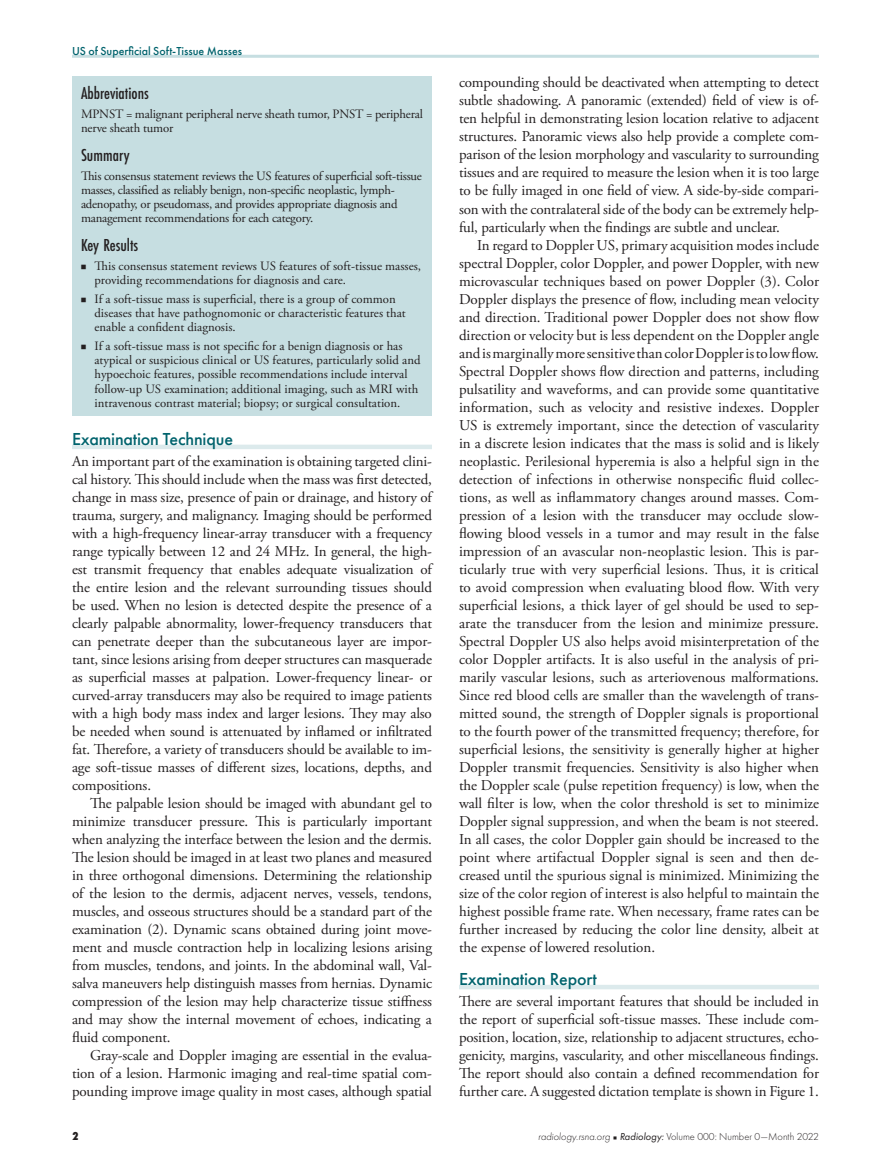
<style>
.page{position:relative;width:891px;height:1175px;background:#fff}
.page>*{position:absolute;margin:0;border:0;box-sizing:border-box;transform-origin:0 0}
.t1{font:500 18px "Futura PT";letter-spacing:-.01em;color:#00636d}
.t2{font:500 18px "Futura PT Cond";color:#231f20}
.t3{font:15px/18px "Adobe Garamond Pro";letter-spacing:-.01em;color:#231f20;text-align:justify}
.t4{font:12.75px/14.2px "Adobe Garamond Pro";color:#231f20}
.t5{font:12.75px/14.2px "Adobe Garamond Pro";letter-spacing:-.02em;color:#231f20}
.t6{font:500 12px "Futura PT";color:#00636d}
.t7{font:800 12px "Futura PT Cond";color:#231f20}
.t8{font:300 10.5px "Futura PT";color:#231f20}
.s1{font-family:"Universal Newswith Comm Pi";font-size:9px}
.s2{font-style:italic}
.s3{font-family:"Universal Newswith Comm Pi";font-weight:400;font-size:6px}
.s4{font-weight:400;font-style:italic}
</style>
<div class="page">
<hr style="left:72px;top:55px;width:747px;height:3px;background:#c6dee1">
<div style="left:459px;top:984px;width:360px;height:5px;background:#dceaec"></div>
<div style="left:72px;top:444px;width:360px;height:5px;background:#dceaec"></div>
<div style="left:72px;top:76px;width:360px;height:340px;background:#c6dee1"></div>
<p class="t6" style="left:72px;top:44px;width:172px">US of Superficial Soft-Tissue Masses</p>
<p class="t2" style="left:81px;top:83px;width:69px">Abbreviations</p>
<p class="t4" style="left:81px;top:107px;width:344px">MPNST = malignant peripheral nerve sheath tumor, PNST = peripheral nerve sheath tumor</p>
<p class="t2" style="left:81px;top:144px;width:50px">Summary</p>
<p class="t5" style="left:81px;top:169px;width:342px">This consensus statement reviews the US features of superficial soft-tissue masses, classified as reliably benign, non-specific neoplastic, lymph&shy;adenopathy, or pseudomass, and provides appropriate diagnosis and management recommendations for each category.</p>
<p class="t2" style="left:81px;top:234px;width:59px">Key Results</p>
<p class="t4" style="left:94px;top:259px;width:328px;text-indent:-14px"><span class="s1">N</span> This consensus statement reviews US features of soft-tissue masses, providing recommendations for diagnosis and care.</p>
<p class="t4" style="left:94px;top:292px;width:313px;text-indent:-14px"><span class="s1">N</span> If a soft-tissue mass is superficial, there is a group of common diseases that have pathognomonic or characteristic features that enable a confident diagnosis.</p>
<p class="t4" style="left:94px;top:339px;width:328px;text-indent:-14px"><span class="s1">N</span> If a soft-tissue mass is not specific for a benign diagnosis or has atypical or suspicious clinical or US features, particularly solid and hypoechoic features, possible recommendations include interval follow-up US examination; additional imaging, such as MRI with intravenous contrast material; biopsy; or surgical consultation.</p>
<p class="t1" style="left:72px;top:428px;width:163px">Examination Technique</p>
<p class="t3" style="left:72px;top:452px;width:362px">An important part of the examination is obtaining targeted clini&shy;cal history. This should include when the mass was first detected, change in mass size, presence of pain or drainage, and history of trauma, surgery, and malignancy. Imaging should be performed with a high-frequency linear-array transducer with a frequency range typically between 12 and 24 MHz. In general, the high&shy;est transmit frequency that enables adequate visualization of the entire lesion and the relevant surrounding tissues should be used. When no lesion is detected despite the presence of a clearly palpable abnormality, lower-frequency transducers that can penetrate deeper than the subcutaneous layer are impor&shy;tant, since lesions arising from deeper structures can masquerade as superficial masses at palpation. Lower-frequency linear- or curved-array transducers may also be required to image patients with a high body mass index and larger lesions. They may also be needed when sound is attenuated by inflamed or infiltrated fat. Therefore, a variety of transducers should be available to im&shy;age soft-tissue masses of different sizes, locations, depths, and compositions.</p>
<p class="t3" style="left:72px;top:794px;width:362px;text-indent:18px">The palpable lesion should be imaged with abundant gel to minimize transducer pressure. This is particularly important when analyzing the interface between the lesion and the dermis.<br>The lesion should be imaged in at least two planes and measured in three orthogonal dimensions. Determining the relationship of the lesion to the dermis, adjacent nerves, vessels, tendons, muscles, and osseous structures should be a standard part of the examination (2). Dynamic scans obtained during joint move&shy;ment and muscle contraction help in localizing lesions arising from muscles, tendons, and joints. In the abdominal wall, Val&shy;salva maneuvers help distinguish masses from hernias. Dynamic compression of the lesion may help characterize tissue stiffness and may show the internal movement of echoes, indicating a fluid component.</p>
<p class="t3" style="left:72px;top:1046px;width:362px;text-indent:18px">Gray-scale and Doppler imaging are essential in the evalua&shy;tion of a lesion. Harmonic imaging and real-time spatial com&shy;pounding improve image quality in most cases, although spatial</p>
<p class="t3" style="left:459px;top:74px;width:362px">compounding should be deactivated when attempting to detect subtle shadowing. A panoramic (extended) field of view is of&shy;ten helpful in demonstrating lesion location relative to adjacent structures. Panoramic views also help provide a complete com&shy;parison of the lesion morphology and vascularity to surrounding tissues and are required to measure the lesion when it is too large to be fully imaged in one field of view. A side-by-side compari&shy;son with the contralateral side of the body can be extremely help&shy;ful, particularly when the findings are subtle and unclear.</p>
<p class="t3" style="left:459px;top:236px;width:362px;text-indent:18px">In regard to Doppler US, primary acquisition modes include spectral Doppler, color Doppler, and power Doppler, with new microvascular techniques based on power Doppler (3). Color Doppler displays the presence of flow, including mean velocity and direction. Traditional power Doppler does not show flow direction or velocity but is less dependent on the Doppler angle and is marginally more sensitive than color Doppler is to low flow.<br>Spectral Doppler shows flow direction and patterns, including pulsatility and waveforms, and can provide some quantitative information, such as velocity and resistive indexes. Doppler US is extremely important, since the detection of vascularity in a discrete lesion indicates that the mass is solid and is likely neoplastic. Perilesional hyperemia is also a helpful sign in the detection of infections in otherwise nonspecific fluid collec&shy;tions, as well as inflammatory changes around masses. Com&shy;pression of a lesion with the transducer may occlude slow&shy;flowing blood vessels in a tumor and may result in the false impression of an avascular non-neoplastic lesion. This is par&shy;ticularly true with very superficial lesions. Thus, it is critical to avoid compression when evaluating blood flow. With very superficial lesions, a thick layer of gel should be used to sep&shy;arate the transducer from the lesion and minimize pressure.<br>Spectral Doppler US also helps avoid misinterpretation of the color Doppler artifacts. It is also useful in the analysis of pri&shy;marily vascular lesions, such as arteriovenous malformations.<br>Since red blood cells are smaller than the wavelength of trans&shy;mitted sound, the strength of Doppler signals is proportional to the fourth power of the transmitted frequency; therefore, for superficial lesions, the sensitivity is generally higher at higher Doppler transmit frequencies. Sensitivity is also higher when the Doppler scale (pulse repetition frequency) is low, when the wall filter is low, when the color threshold is set to minimize Doppler signal suppression, and when the beam is not steered.<br>In all cases, the color Doppler gain should be increased to the point where artifactual Doppler signal is seen and then de&shy;creased until the spurious signal is minimized. Minimizing the size of the color region of interest is also helpful to maintain the highest possible frame rate. When necessary, frame rates can be further increased by reducing the color line density, albeit at the expense of lowered resolution.</p>
<p class="t1" style="left:459px;top:968px;width:139px">Examination Report</p>
<p class="t3" style="left:459px;top:992px;width:362px">There are several important features that should be included in the report of superficial soft-tissue masses. These include com&shy;position, location, size, relationship to adjacent structures, echo&shy;genicity, margins, vascularity, and other miscellaneous findings.<br>The report should also contain a defined recommendation for further care. A suggested dictation template is shown in Figure 1.</p>
<p class="t7" style="left:72px;top:1129px;width:8px">2</p>
<p class="t8" style="left:538px;top:1131px;width:282px"><span class="s2">radiology.rsna.org</span> <span class="s3">n</span> <span class="s4">Radiology:</span> Volume 000: Number 0—Month 2022</p>
</div>
